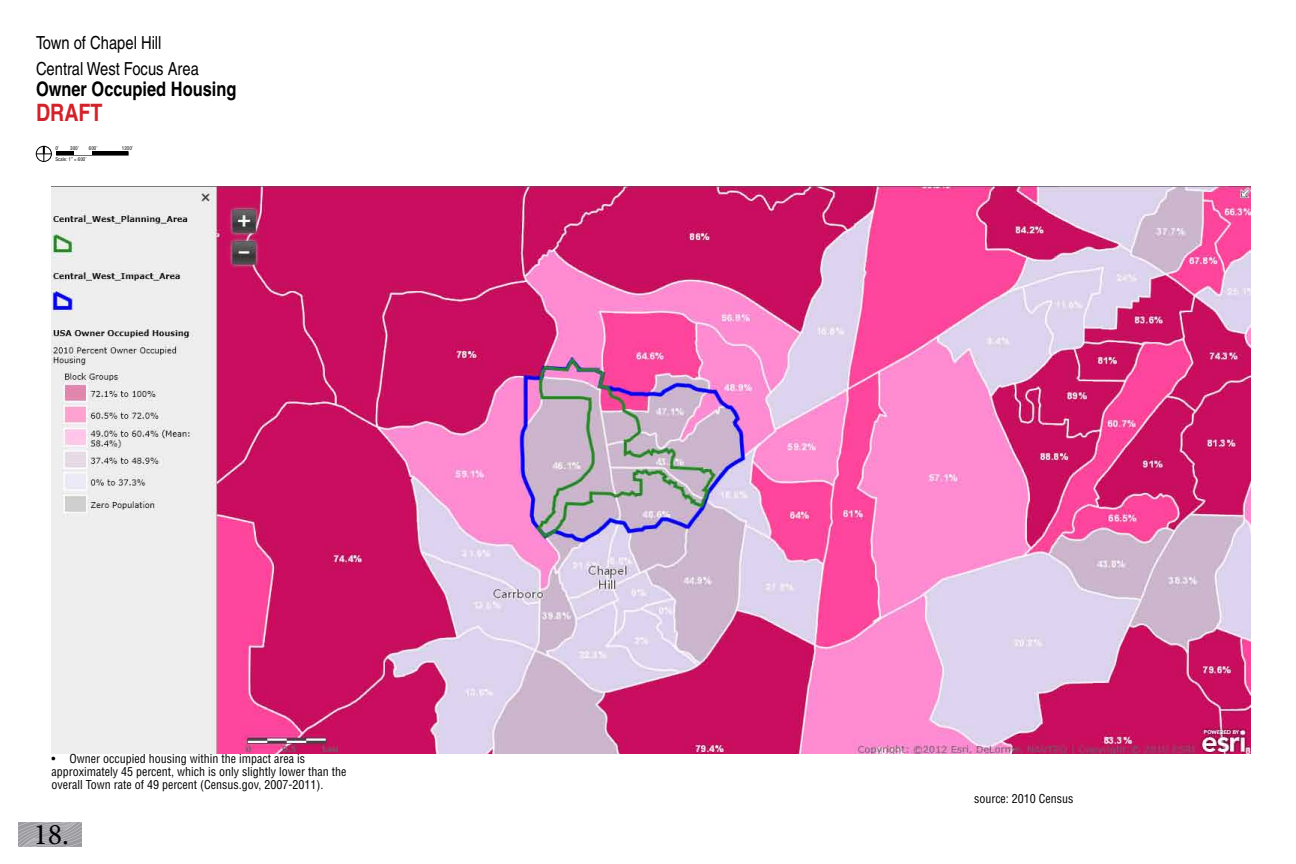
<style>
.page{position:relative;width:1296px;height:864px;background:#fff}
.page>*{position:absolute;margin:0;border:0;box-sizing:border-box;transform-origin:0 0}
.t1{font:30px "Minion Pro";color:#000}
.t2{font:700 condensed 24px "Helvetica";color:#d2232a}
.t3{font:700 condensed 20px "Helvetica";color:#000}
.t4{font:condensed 18px "Helvetica";color:#000}
.t5{font:condensed 12px/13px "Helvetica";color:#000}
.t6{font:condensed 5px "Helvetica";color:#000}
</style>
<div class="page">
<svg style="left:36px;top:146px;width:16px;height:16px"></svg>
<div style="left:56px;top:152px;width:72px;height:3px;border:1px solid #000"></div>
<hr style="left:74px;top:152px;width:18px;height:3px;background:#fff">
<img style="left:52px;top:187px;width:1198px;height:567px">
<img style="left:18px;top:823px;width:63px;height:23px">
<p class="t4" style="left:36px;top:32px;width:127px">Town of Chapel Hill</p>
<p class="t4" style="left:36px;top:58px;width:164px">Central West Focus Area</p>
<p class="t3" style="left:36px;top:77px;width:202px">Owner Occupied Housing</p>
<p class="t2" style="left:36px;top:98px;width:68px">DRAFT</p>
<p class="t6" style="left:55px;top:145px;width:5px">0’</p>
<p class="t6" style="left:70px;top:145px;width:10px">300’</p>
<p class="t6" style="left:89px;top:145px;width:10px">600’</p>
<p class="t6" style="left:122px;top:145px;width:13px">1200’</p>
<p class="t6" style="left:55px;top:156px;width:33px">Scale: 1” = 600’</p>
<p class="t5" style="left:51px;top:752px;width:296px">• Owner occupied housing within the impact area is approximately 45 percent, which is only slightly lower than the overall Town rate of 49 percent (Census.gov, 2007-2011).</p>
<p class="t1" style="left:33px;top:815px;width:37px">18.</p>
<p class="t5" style="left:974px;top:792px;width:101px">source: 2010 Census</p>
</div>
